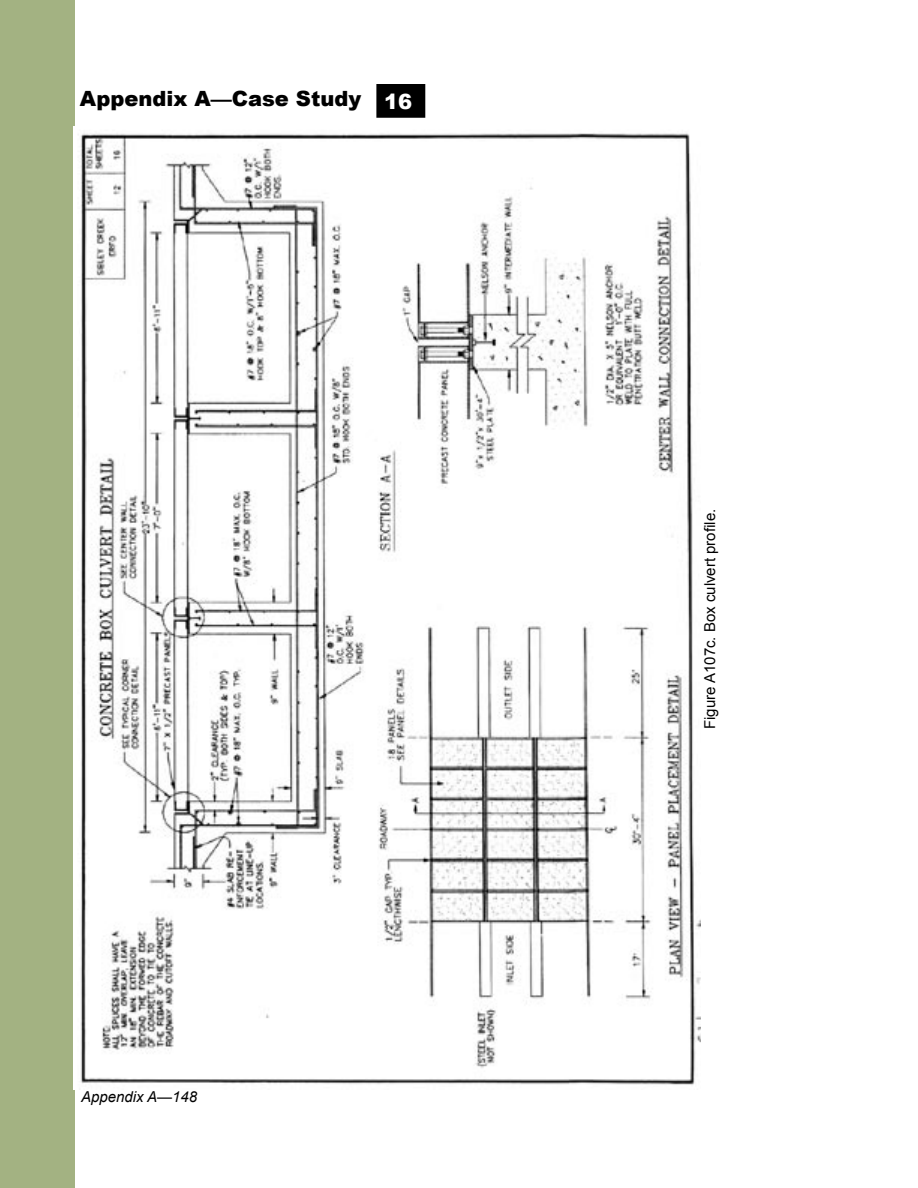
<style>
.page{position:relative;width:918px;height:1188px;background:#fff}
.page>*{position:absolute;margin:0;border:0;box-sizing:border-box;transform-origin:0 0}
.t1{font:900 21px "Arial";color:#000}
.t2{font:900 21px "Arial";color:#fff}
.indent{font:15px "Arial";color:#000}
.t3{font:italic 15px "Arial";color:#000}
</style>
<div class="page">
<div style="left:377px;top:85px;width:48px;height:32px;background:#000"></div>
<div style="left:376px;top:84px;width:49px;height:34px;border:2px solid #000"></div>
<div style="left:0;top:0;width:74px;height:1188px;background:#a3b282"></div>
<img style="left:73px;top:126px;width:628px;height:964px">
<h1 class="t1" style="left:80px;top:87px;width:283px">Appendix A—Case Study</h1>
<p class="t2" style="left:384px;top:90px;width:30px">16</p>
<p class="t3" style="left:81px;top:1088px;width:118px">Appendix A—148</p>
<p class="indent" style="left:701px;top:729px;width:222px;rotate:-90deg">Figure A107c. Box culvert profile.</p>
</div>
